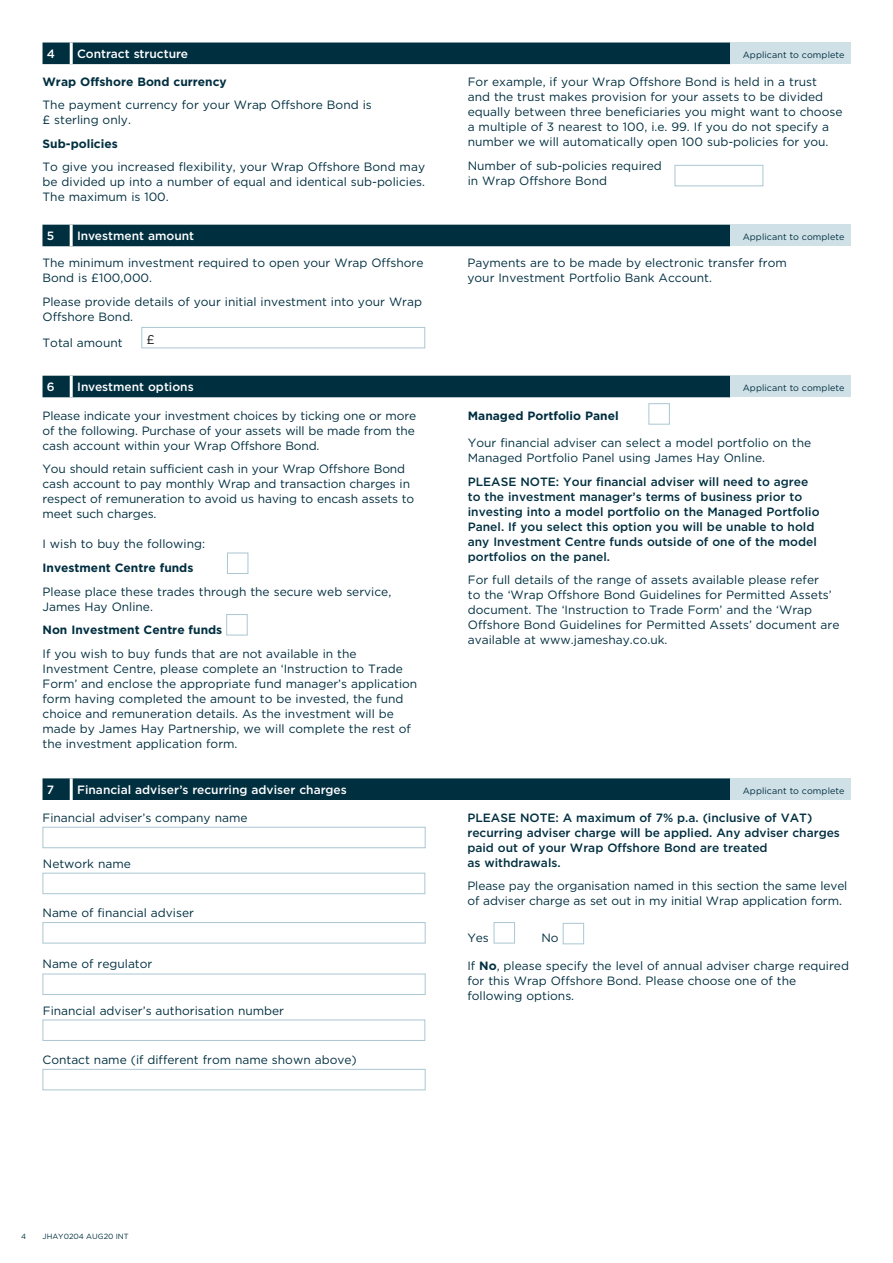
<style>
.page{position:relative;width:893px;height:1263px;background:#fff}
.page>*{position:absolute;margin:0;border:0;box-sizing:border-box;transform-origin:0 0}
.t1{font:12.75px "Gotham";color:#231f20}
.t2{font:12px/15px "Gotham";color:#002f40}
.t3{font:500 12px/15px "Gotham";color:#002f40}
.t4{font:700 12px "Gotham";color:#002f40}
.t5{font:500 12px "Gotham";color:#fff}
.t6{font:9px "Gotham";letter-spacing:.01em;color:#002f40}
.t7{font:7.5px "Gotham";color:#002f40}
.s1{font-weight:700}
</style>
<div class="page">
<div style="left:43px;top:43px;width:687px;height:21px;background:#002f40"></div>
<div style="left:730px;top:43px;width:120px;height:21px;background:#d0e0e7"></div>
<hr style="left:70px;top:43px;width:3px;height:21px;background:#fff">
<div style="left:675px;top:165px;width:88px;height:21px;background:#fff;border:1px solid #aac7d2"></div>
<div style="left:227px;top:553px;width:21px;height:21px;background:#fff;border:1px solid #aac7d2"></div>
<div style="left:42px;top:225px;width:688px;height:21px;background:#002f40"></div>
<div style="left:730px;top:225px;width:120px;height:21px;background:#d0e0e7"></div>
<hr style="left:70px;top:225px;width:3px;height:21px;background:#fff">
<div style="left:141px;top:327px;width:284px;height:21px;border:1px solid #aac7d2"></div>
<div style="left:43px;top:376px;width:687px;height:21px;background:#002f40"></div>
<div style="left:730px;top:376px;width:120px;height:21px;background:#d0e0e7"></div>
<hr style="left:70px;top:376px;width:3px;height:21px;background:#fff">
<div style="left:226px;top:614px;width:22px;height:21px;background:#fff;border:1px solid #aac7d2"></div>
<div style="left:648px;top:403px;width:22px;height:22px;background:#fff;border:1px solid #aac7d2"></div>
<div style="left:43px;top:778px;width:687px;height:22px;background:#002f40"></div>
<div style="left:730px;top:778px;width:120px;height:22px;background:#d0e0e7"></div>
<hr style="left:70px;top:778px;width:3px;height:22px;background:#fff">
<div style="left:43px;top:827px;width:383px;height:21px;background:#fff;border:1px solid #aac7d2"></div>
<div style="left:43px;top:873px;width:382px;height:21px;background:#fff;border:1px solid #aac7d2"></div>
<div style="left:43px;top:922px;width:383px;height:21px;background:#fff;border:1px solid #aac7d2"></div>
<div style="left:43px;top:974px;width:383px;height:21px;background:#fff;border:1px solid #aac7d2"></div>
<div style="left:43px;top:1019px;width:382px;height:22px;background:#fff;border:1px solid #aac7d2"></div>
<div style="left:43px;top:1069px;width:383px;height:21px;background:#fff;border:1px solid #aac7d2"></div>
<div style="left:494px;top:922px;width:21px;height:21px;background:#fff;border:1px solid #aac7d2"></div>
<div style="left:563px;top:923px;width:21px;height:21px;background:#fff;border:1px solid #aac7d2"></div>
<p class="t5" style="left:47px;top:46px;width:10px">4</p>
<p class="t5" style="left:77px;top:46px;width:112px">Contract structure</p>
<p class="t6" style="left:743px;top:49px;width:103px">Applicant to complete</p>
<p class="t4" style="left:43px;top:73px;width:186px">Wrap Offshore Bond currency</p>
<p class="t2" style="left:43px;top:97px;width:331px">The payment currency for your Wrap Offshore Bond is £ sterling only.</p>
<p class="t4" style="left:43px;top:135px;width:77px">Sub-policies</p>
<p class="t2" style="left:43px;top:159px;width:384px;text-align:justify">To give you increased flexibility, your Wrap Offshore Bond may be divided up into a number of equal and identical sub-policies.<br>The maximum is 100.</p>
<p class="t2" style="left:468px;top:74px;width:376px">For example, if your Wrap Offshore Bond is held in a trust<br>and the trust makes provision for your assets to be divided equally between three beneficiaries you might want to choose a multiple of 3 nearest to 100, i.e. 99. If you do not specify a number we will automatically open 100 sub-policies for you.</p>
<p class="t2" style="left:468px;top:158px;width:196px">Number of sub-policies required in Wrap Offshore Bond</p>
<p class="t5" style="left:47px;top:228px;width:9px">5</p>
<p class="t5" style="left:77px;top:228px;width:118px">Investment amount</p>
<p class="t6" style="left:743px;top:231px;width:103px">Applicant to complete</p>
<p class="t2" style="left:42px;top:255px;width:383px">The minimum investment required to open your Wrap Offshore<br>Bond is £100,000.</p>
<p class="t2" style="left:42px;top:294px;width:381px">Please provide details of your initial investment into your Wrap<br>Offshore Bond.</p>
<p class="t2" style="left:42px;top:335px;width:82px">Total amount</p>
<p class="t1" style="left:146px;top:331px;width:10px">£</p>
<p class="t2" style="left:467px;top:255px;width:321px">Payments are to be made by electronic transfer from your Investment Portfolio Bank Account.</p>
<p class="t5" style="left:47px;top:379px;width:9px">6</p>
<p class="t5" style="left:77px;top:379px;width:118px">Investment options</p>
<p class="t6" style="left:743px;top:382px;width:103px">Applicant to complete</p>
<p class="t4" style="left:468px;top:407px;width:152px">Managed Portfolio Panel</p>
<p class="t2" style="left:468px;top:435px;width:345px">Your financial adviser can select a model portfolio on the<br>Managed Portfolio Panel using James Hay Online.</p>
<p class="t3" style="left:468px;top:474px;width:353px">PLEASE NOTE: Your financial adviser will need to agree to the investment manager’s terms of business prior to investing into a model portfolio on the Managed Portfolio Panel. If you select this option you will be unable to hold any Investment Centre funds outside of one of the model portfolios on the panel.</p>
<p class="t2" style="left:468px;top:572px;width:373px">For full details of the range of assets available please refer<br>to the ‘Wrap Offshore Bond Guidelines for Permitted Assets’ document. The ‘Instruction to Trade Form’ and the ‘Wrap Offshore Bond Guidelines for Permitted Assets’ document are available at www.jameshay.co.uk.</p>
<p class="t2" style="left:43px;top:407px;width:375px;text-align:justify">Please indicate your investment choices by ticking one or more of the following. Purchase of your assets will be made from the cash account within your Wrap Offshore Bond.</p>
<p class="t2" style="left:43px;top:461px;width:373px">You should retain sufficient cash in your Wrap Offshore Bond cash account to pay monthly Wrap and transaction charges in respect of remuneration to avoid us having to encash assets to meet such charges.</p>
<p class="t2" style="left:43px;top:536px;width:164px">I wish to buy the following:</p>
<p class="t4" style="left:43px;top:560px;width:152px">Investment Centre funds</p>
<p class="t2" style="left:43px;top:583px;width:350px">Please place these trades through the secure web service,<br>James Hay Online.</p>
<p class="t4" style="left:43px;top:622px;width:181px">Non Investment Centre funds</p>
<p class="t2" style="left:43px;top:645px;width:376px">If you wish to buy funds that are not available in the Investment Centre, please complete an ‘Instruction to Trade Form’ and enclose the appropriate fund manager’s application form having completed the amount to be invested, the fund choice and remuneration details. As the investment will be made by James Hay Partnership, we will complete the rest of the investment application form.</p>
<p class="t5" style="left:47px;top:782px;width:9px">7</p>
<p class="t5" style="left:77px;top:782px;width:271px">Financial adviser’s recurring adviser charges</p>
<p class="t6" style="left:743px;top:785px;width:103px">Applicant to complete</p>
<p class="t2" style="left:43px;top:809px;width:206px">Financial adviser’s company name</p>
<p class="t2" style="left:43px;top:856px;width:90px">Network name</p>
<p class="t2" style="left:43px;top:905px;width:153px">Name of financial adviser</p>
<p class="t3" style="left:467px;top:810px;width:374px">PLEASE NOTE: A maximum of 7% p.a. (inclusive of VAT) recurring adviser charge will be applied. Any adviser charges paid out of your Wrap Offshore Bond are treated<br>as withdrawals.</p>
<p class="t2" style="left:467px;top:878px;width:382px">Please pay the organisation named in this section the same level of adviser charge as set out in my initial Wrap application form.</p>
<p class="t2" style="left:467px;top:930px;width:23px">Yes</p>
<p class="t2" style="left:541px;top:930px;width:19px">No</p>
<p class="t2" style="left:467px;top:958px;width:383px">If <span class="s1">No</span>, please specify the level of annual adviser charge required for this Wrap Offshore Bond. Please choose one of the following options.</p>
<p class="t2" style="left:43px;top:956px;width:111px">Name of regulator</p>
<p class="t2" style="left:43px;top:1003px;width:243px">Financial adviser’s authorisation number</p>
<p class="t2" style="left:43px;top:1052px;width:316px">Contact name (if different from name shown above)</p>
<p class="t7" style="left:21px;top:1232px;width:7px">4</p>
<p class="t7" style="left:43px;top:1232px;width:88px">JHAY0204 AUG20 INT</p>
</div>
